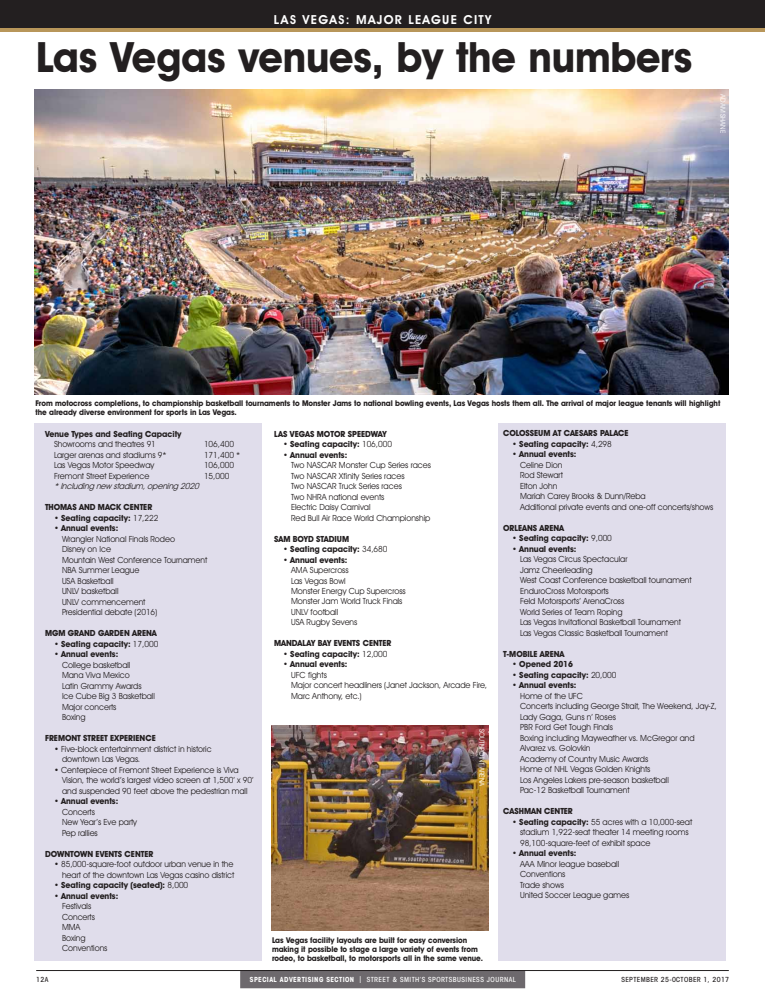
<style>
.page{position:relative;width:765px;height:1008px;background:#fff}
.page>*{position:absolute;margin:0;border:0;box-sizing:border-box;transform-origin:0 0}
.t1{font:700 42px "Avant Garde IT Cby BT";letter-spacing:-.005em;color:#231f20;scale:.95 1}
.t2{font:600 12.5px "Avant Garde IT Cby BT";letter-spacing:.1em;color:#fff}
.t3{font:8.5px/10.5px "Avant Garde IT Cby BT";letter-spacing:-.005em;color:#231f20}
.t4{font:700 8.5px/10.5px "Avant Garde IT Cby BT";letter-spacing:-.005em;color:#231f20}
.t5{font:italic 8.5px "Avant Garde IT Cby BT";color:#231f20}
.t6{font:700 8px/9px "Avant Garde IT Cby BT";letter-spacing:-.01em;color:#231f20;scale:.95 1}
.t7{font:500 condensed 7px "Avant Garde IT Cby BT";letter-spacing:.065em;color:#fff}
.t8{font:500 condensed 7px "Avant Garde IT Cby BT";letter-spacing:.05em;color:#231f20}
.t9{font:7px "Avant Garde IT Cby BT";letter-spacing:-.005em;color:#fff}
.s1{font-weight:400}
.s2{font-weight:700}
</style>
<div class="page">
<div style="left:240px;top:970px;width:285px;height:18px;background:#6d696d"></div>
<hr style="left:36px;top:970px;width:693px;height:1px;background:#231f20">
<div style="left:0;top:0;width:765px;height:28px;background:#231f20"></div>
<hr style="left:0;top:28px;width:765px;height:4px;background:#b8965a">
<div style="left:35px;top:423px;width:227px;height:537px;background:#e0ddeb"></div>
<div style="left:499px;top:423px;width:227px;height:537px;background:#e0ddeb"></div>
<img style="left:35px;top:89px;width:694px;height:305px">
<img style="left:272px;top:726px;width:216px;height:205px">
<p class="t2" style="left:274px;top:12px;width:219px">LAS VEGAS: MAJOR LEAGUE CITY</p>
<p class="t1" style="left:36px;top:32px;width:693px">Las Vegas venues, by the numbers</p>
<p class="t9" style="left:727px;top:94px;width:41px;rotate:90deg">ADAM SHANE</p>
<p class="t6" style="left:36px;top:398px;width:722px">From motocross completions, to championship basketball tournaments to Monster Jams to national bowling events, Las Vegas hosts them all. The arrival of major league tenants will highlight the already diverse environment for sports in Las Vegas.</p>
<p class="t4" style="left:54px;top:428px;width:129px;text-indent:-9px">Venue Types and Seating Capacity<br><span class="s1">Showrooms and theatres 91</span></p>
<p class="t3" style="left:204px;top:439px;width:32px">106,400</p>
<p class="t3" style="left:54px;top:449px;width:114px">Larger arenas and stadiums 9*</p>
<p class="t3" style="left:204px;top:449px;width:38px">171,400 *</p>
<p class="t3" style="left:54px;top:460px;width:102px">Las Vegas Motor Speedway</p>
<p class="t3" style="left:204px;top:460px;width:32px">106,000</p>
<p class="t3" style="left:54px;top:470px;width:97px">Fremont Street Experience</p>
<p class="t3" style="left:204px;top:470px;width:27px">15,000</p>
<p class="t5" style="left:54px;top:481px;width:149px">* Including new stadium, opening 2020</p>
<p class="t4" style="left:45px;top:502px;width:109px">THOMAS AND MACK CENTER</p>
<p class="t4" style="left:54px;top:512px;width:106px">• Seating capacity: <span class="s1">17,222</span></p>
<p class="t3" style="left:62px;top:523px;width:147px;text-indent:-8px">• <span class="s2">Annual events:<br></span>Wrangler National Finals Rodeo<br>Disney on Ice<br>Mountain West Conference Tournament<br>NBA Summer League<br>USA Basketball<br>UNLV basketball<br>UNLV commencement<br>Presidential debate (2016)</p>
<p class="t4" style="left:45px;top:628px;width:113px">MGM GRAND GARDEN ARENA</p>
<p class="t4" style="left:54px;top:638px;width:106px">• Seating capacity: <span class="s1">17,000</span></p>
<p class="t3" style="left:62px;top:649px;width:94px;text-indent:-8px"><span class="s2">• Annual events:<br></span>College basketball<br>Mana Viva Mexico<br>Latin Grammy Awards<br>Ice Cube Big 3 Basketball<br>Major concerts<br>Boxing</p>
<p class="t4" style="left:45px;top:733px;width:112px">FREMONT STREET EXPERIENCE</p>
<p class="t3" style="left:62px;top:743px;width:151px;text-indent:-8px">• Five-block entertainment district in historic downtown Las Vegas.</p>
<p class="t3" style="left:62px;top:764px;width:193px;text-indent:-8px">• Centerpiece of Fremont Street Experience is Viva<br>Vision, the world’s largest video screen at 1,500’ x 90’ and suspended 90 feet above the pedestrian mall</p>
<p class="t3" style="left:62px;top:796px;width:77px;text-indent:-8px"><span class="s2">• Annual events:<br></span>Concerts<br>New Year’s Eve party<br>Pep rallies</p>
<p class="t4" style="left:45px;top:848px;width:110px">DOWNTOWN EVENTS CENTER</p>
<p class="t3" style="left:54px;top:859px;width:182px;text-align:right">• 85,000-square-foot outdoor urban venue in the heart of the downtown Las Vegas casino district</p>
<p class="t4" style="left:54px;top:880px;width:136px">• Seating capacity (seated): <span class="s1">8,000</span></p>
<p class="t3" style="left:62px;top:890px;width:58px;text-indent:-8px"><span class="s2">• Annual events:<br></span>Festivals<br>Concerts<br>MMA<br>Boxing<br>Conventions</p>
<p class="t4" style="left:274px;top:428px;width:114px">LAS VEGAS MOTOR SPEEDWAY</p>
<p class="t4" style="left:283px;top:439px;width:111px">• Seating capacity: <span class="s1">106,000</span></p>
<p class="t3" style="left:291px;top:449px;width:141px;text-indent:-8px"><span class="s2">• Annual events:<br></span>Two NASCAR Monster Cup Series races<br>Two NASCAR Xfinity Series races<br>Two NASCAR Truck Series races<br>Two NHRA national events<br>Electric Daisy Carnival<br>Red Bull Air Race World Championship</p>
<p class="t4" style="left:274px;top:533px;width:77px">SAM BOYD STADIUM</p>
<p class="t4" style="left:283px;top:544px;width:106px">• Seating capacity: <span class="s1">34,680</span></p>
<p class="t3" style="left:291px;top:554px;width:116px;text-indent:-8px"><span class="s2">• Annual events:<br></span>AMA Supercross<br>Las Vegas Bowl<br>Monster Energy Cup Supercross<br>Monster Jam World Truck Finals<br>UNLV football<br>USA Rugby Sevens</p>
<p class="t4" style="left:274px;top:638px;width:119px">MANDALAY BAY EVENTS CENTER</p>
<p class="t4" style="left:283px;top:649px;width:106px">• Seating capacity: <span class="s1">12,000</span></p>
<p class="t3" style="left:291px;top:659px;width:198px;text-indent:-8px"><span class="s2">• Annual events:<br></span>UFC fights<br>Major concert headliners (Janet Jackson, Arcade Fire,<br>Marc Anthony, etc.)</p>
<p class="t9" style="left:486px;top:729px;width:58px;rotate:90deg">southpointarena</p>
<p class="t6" style="left:272px;top:936px;width:223px">Las Vegas facility layouts are built for easy conversion making it possible to stage a large variety of events from rodeo, to basketball, to motorsports all in the same venue.</p>
<p class="t4" style="left:503px;top:428px;width:127px">COLOSSEUM AT CAESARS PALACE</p>
<p class="t4" style="left:512px;top:439px;width:101px">• Seating capacity: <span class="s1">4,298</span></p>
<p class="t3" style="left:520px;top:449px;width:195px;text-indent:-8px"><span class="s2">• Annual events:<br></span>Celine Dion<br>Rod Stewart<br>Elton John<br>Mariah Carey Brooks &amp; Dunn/Reba<br>Additional private events and one-off concerts/shows</p>
<p class="t4" style="left:503px;top:523px;width:63px">ORLEANS ARENA</p>
<p class="t4" style="left:512px;top:533px;width:101px">• Seating capacity: <span class="s1">9,000</span></p>
<p class="t3" style="left:520px;top:544px;width:173px;text-indent:-8px"><span class="s2">• Annual events:<br></span>Las Vegas Circus Spectacular<br>Jamz Cheerleading<br>West Coast Conference basketball tournament<br>EnduroCross Motorsports<br>Feld Motorsports’ ArenaCross<br>World Series of Team Roping<br>Las Vegas Invitational Basketball Tournament<br>Las Vegas Classic Basketball Tournament</p>
<p class="t4" style="left:503px;top:649px;width:63px">T-MOBILE ARENA</p>
<p class="t4" style="left:512px;top:659px;width:62px">• Opened 2016</p>
<p class="t4" style="left:512px;top:670px;width:106px">• Seating capacity: <span class="s1">20,000</span></p>
<p class="t3" style="left:520px;top:680px;width:198px;text-indent:-8px"><span class="s2">• Annual events:<br></span>Home of the UFC<br>Concerts including George Strait, The Weekend, Jay-Z,<br>Lady Gaga, Guns n’ Roses<br>PBR Ford Get Tough Finals<br>Boxing including Mayweather vs. McGregor and<br>Alvarez vs. Golovkin<br>Academy of Country Music Awards<br>Home of NHL Vegas Golden Knights<br>Los Angeles Lakers pre-season basketball<br>Pac-12 Basketball Tournament</p>
<p class="t4" style="left:503px;top:806px;width:71px">CASHMAN CENTER</p>
<p class="t3" style="left:520px;top:817px;width:174px;text-indent:-8px"><span class="s2">• Seating capacity:</span> 55 acres with a 10,000-seat stadium 1,922-seat theater 14 meeting rooms<br>98,100-square-feet of exhibit space</p>
<p class="t3" style="left:520px;top:848px;width:111px;text-indent:-8px"><span class="s2">• Annual events:<br></span>AAA Minor league baseball<br>Conventions<br>Trade shows<br>United Soccer League games</p>
<p class="t8" style="left:36px;top:976px;width:14px">12A</p>
<p class="t7" style="left:250px;top:976px;width:267px"><span class="s2">SPECIAL ADVERTISING SECTION</span> ❘ STREET &amp; SMITH’S SPORTSBUSINESS JOURNAL</p>
<p class="t8" style="left:622px;top:976px;width:5px">SEPTEMBER</p>
<p class="t8" style="left:661px;top:976px;width:25px">25-0CTOBER</p>
<p class="t8" style="left:704px;top:976px;width:27px">1, 2017</p>
</div>
